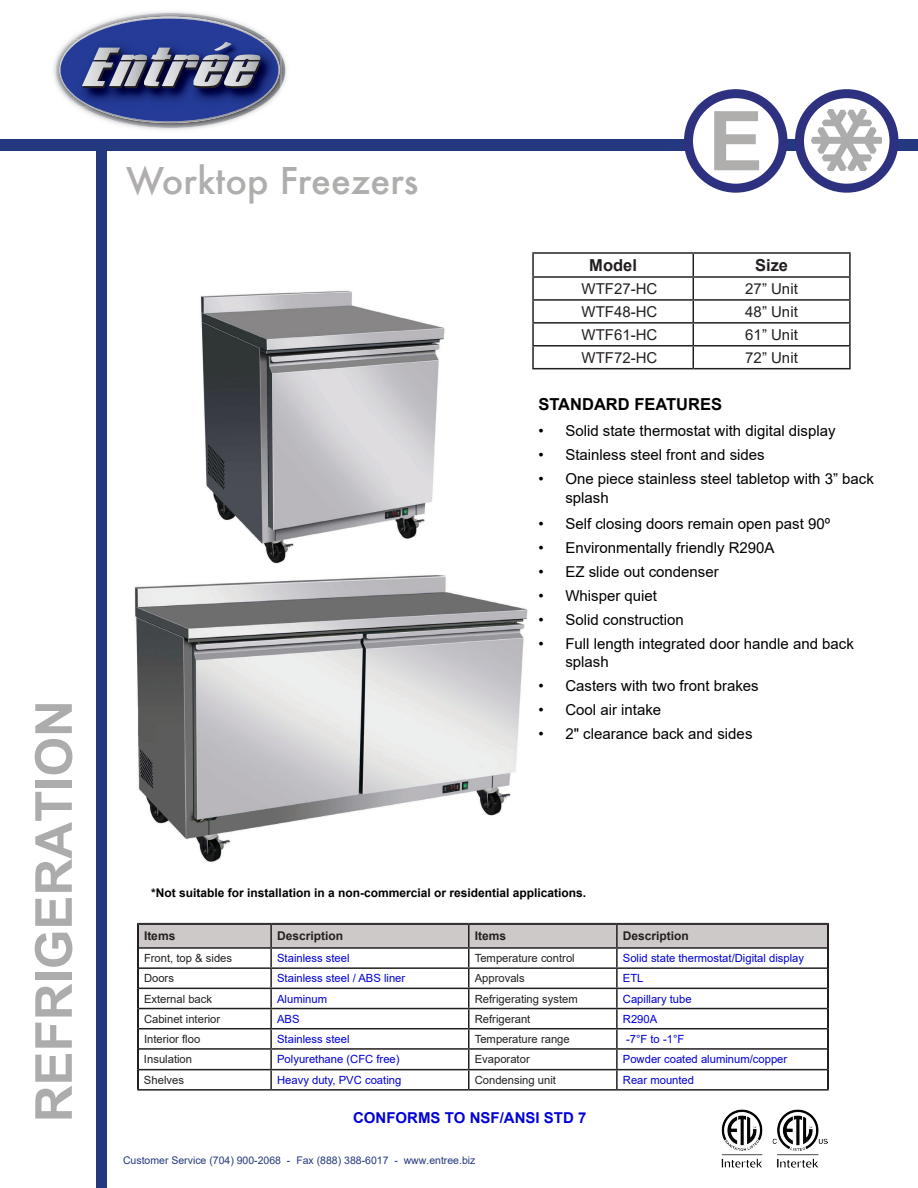
<style>
.page{position:relative;width:918px;height:1188px;background:#fff}
.page>*{position:absolute;margin:0;border:0;box-sizing:border-box;transform-origin:0 0}
.t1{font:700 51px "Arial";color:#acacac}
.t2{font:500 36px "Futura";color:#b0aead}
.t3{font:700 16.5px "Arial";color:#000}
.t4{font:700 16.5px "Arial";color:#231f20}
.t5{font:15px/19.5px "Arial";color:#000}
.t6{font:15px "Arial";color:#231f20}
.t7{font:700 15px "Arial";color:#0001d6}
.t8{font:700 12px "Arial";color:#000}
.t9{font:700 12px "Arial";color:#231f20}
.t10{font:11.25px "Arial";color:#0001d6}
.t11{font:11.25px "Arial";color:#231f20}
.t12{font:10.5px "Arial";color:#24387f}
.s1{font-style:inherit}
</style>
<div class="page">
<div style="left:0;top:139px;width:918px;height:12px;background:#24387f"></div>
<div style="left:96px;top:141px;width:10px;height:1047px;background:#24387f"></div>
<svg style="left:688px;top:94px;width:95px;height:94px"></svg>
<div style="left:684px;top:89px;width:104px;height:104px;border:9px solid #2d3180;border-radius:50%"></div>
<svg style="left:800px;top:94px;width:94px;height:94px"></svg>
<svg style="left:714px;top:111px;width:45px;height:59px"></svg>
<img style="left:53px;top:11px;width:234px;height:119px">
<img style="left:55px;top:13px;width:230px;height:115px">
<img style="left:60px;top:17px;width:200px;height:106px">
<div style="left:60px;top:19px;width:218px;height:102px;background:#253b97;border-radius:50%"></div>
<img style="left:280px;top:42px;width:1px;height:12px">
<img style="left:250px;top:54px;width:31px;height:54px">
<img style="left:278px;top:42px;width:2px;height:64px">
<svg style="left:75px;top:106px;width:21px;height:2px"></svg>
<img style="left:75px;top:42px;width:203px;height:64px">
<svg style="left:75px;top:42px;width:187px;height:46px"></svg>
<img style="left:812px;top:110px;width:70px;height:61px">
<div style="left:795px;top:89px;width:103px;height:104px;border:9px solid #2d3180;border-radius:50%"></div>
<hr style="left:532px;top:252px;width:161px;height:2px;background:#231f20">
<hr style="left:532px;top:254px;width:2px;height:22px;background:#231f20">
<hr style="left:693px;top:252px;width:158px;height:2px;background:#231f20">
<hr style="left:849px;top:254px;width:2px;height:22px;background:#231f20">
<hr style="left:532px;top:276px;width:161px;height:2px;background:#231f20">
<hr style="left:532px;top:278px;width:2px;height:21px;background:#231f20">
<hr style="left:693px;top:276px;width:158px;height:2px;background:#231f20">
<hr style="left:849px;top:278px;width:2px;height:21px;background:#231f20">
<hr style="left:532px;top:299px;width:161px;height:2px;background:#231f20">
<hr style="left:532px;top:301px;width:2px;height:21px;background:#231f20">
<hr style="left:693px;top:299px;width:158px;height:2px;background:#231f20">
<hr style="left:849px;top:301px;width:2px;height:21px;background:#231f20">
<hr style="left:532px;top:322px;width:161px;height:2px;background:#231f20">
<hr style="left:532px;top:324px;width:2px;height:21px;background:#231f20">
<hr style="left:693px;top:322px;width:158px;height:2px;background:#231f20">
<hr style="left:849px;top:324px;width:2px;height:21px;background:#231f20">
<hr style="left:532px;top:345px;width:161px;height:2px;background:#231f20">
<hr style="left:532px;top:347px;width:2px;height:21px;background:#231f20">
<hr style="left:693px;top:345px;width:158px;height:2px;background:#231f20">
<svg style="left:533px;top:254px;width:317px;height:114px"></svg>
<hr style="left:849px;top:347px;width:2px;height:21px;background:#231f20">
<hr style="left:532px;top:368px;width:161px;height:1px;background:#231f20">
<hr style="left:693px;top:368px;width:158px;height:1px;background:#231f20">
<img style="left:200px;top:290px;width:245px;height:274px">
<img style="left:134px;top:575px;width:394px;height:287px">
<hr style="left:137px;top:923px;width:134px;height:1px;background:#231f20">
<hr style="left:271px;top:923px;width:198px;height:1px;background:#231f20">
<hr style="left:469px;top:923px;width:148px;height:1px;background:#231f20">
<hr style="left:617px;top:923px;width:212px;height:1px;background:#231f20">
<svg style="left:137px;top:924px;width:692px;height:165px"></svg>
<hr style="left:137px;top:1089px;width:134px;height:2px;background:#231f20">
<hr style="left:271px;top:1089px;width:198px;height:2px;background:#231f20">
<hr style="left:469px;top:1089px;width:148px;height:2px;background:#231f20">
<hr style="left:617px;top:1089px;width:212px;height:2px;background:#231f20">
<img style="left:721px;top:1110px;width:42px;height:58px">
<img style="left:772px;top:1110px;width:55px;height:58px">
<h1 class="t1" style="left:20px;top:1122px;width:424px;rotate:-90deg">REFRIGERATION</h1>
<p class="t2" style="left:126px;top:156px;width:294px">Worktop Freezers</p>
<p class="t4" style="left:589px;top:254px;width:49px">Model</p>
<p class="t4" style="left:755px;top:254px;width:35px">Size</p>
<p class="t6" style="left:582px;top:278px;width:77px">WTF27<span class="s1">-HC</span></p>
<p class="t6" style="left:745px;top:278px;width:54px">27” Unit</p>
<p class="t6" style="left:582px;top:301px;width:77px">WTF48<span class="s1">-HC</span></p>
<p class="t6" style="left:745px;top:301px;width:54px">48” Unit</p>
<p class="t6" style="left:582px;top:324px;width:77px">WTF6<span class="s1">1-HC</span></p>
<p class="t6" style="left:745px;top:324px;width:54px">61” Unit</p>
<p class="t6" style="left:582px;top:347px;width:77px">WTF72<span class="s1">-HC</span></p>
<p class="t6" style="left:745px;top:347px;width:54px">72” Unit</p>
<p class="t3" style="left:538px;top:393px;width:185px">STANDARD FEATURES</p>
<p class="t5" style="left:538px;top:420px;width:299px">• Solid state thermostat with digital display</p>
<p class="t5" style="left:538px;top:444px;width:228px">• Stainless steel front and sides</p>
<p class="t5" style="left:565px;top:468px;width:310px;text-indent:-27px">• One piece stainless steel tabletop with 3” back splash</p>
<p class="t5" style="left:538px;top:513px;width:293px">• Self closing doors remain open past 90º</p>
<p class="t5" style="left:538px;top:537px;width:238px">• Environmentally friendly R290A</p>
<p class="t5" style="left:538px;top:561px;width:182px">• EZ slide out condenser</p>
<p class="t5" style="left:538px;top:585px;width:120px">• Whisper quiet</p>
<p class="t5" style="left:538px;top:609px;width:147px">• Solid construction</p>
<p class="t5" style="left:565px;top:634px;width:290px;line-height:18px;text-indent:-27px">• Full length integrated door handle and back splash</p>
<p class="t5" style="left:538px;top:675px;width:222px">• Casters with two front brakes</p>
<p class="t5" style="left:538px;top:699px;width:124px">• Cool air intake</p>
<p class="t5" style="left:538px;top:723px;width:216px">• 2" clearance back and sides</p>
<p class="t8" style="left:151px;top:885px;width:436px">*Not suitable for installation in a non-commercial or residential applications.</p>
<p class="t9" style="left:144px;top:928px;width:33px">Items</p>
<p class="t9" style="left:277px;top:928px;width:68px">Description</p>
<p class="t9" style="left:475px;top:928px;width:33px">Items</p>
<p class="t9" style="left:623px;top:928px;width:68px">Description</p>
<p class="t11" style="left:144px;top:950px;width:90px">Front, top &amp; sides</p>
<p class="t10" style="left:277px;top:950px;width:74px">Stainless steel</p>
<p class="t11" style="left:475px;top:950px;width:102px">Temperature control</p>
<p class="t10" style="left:623px;top:950px;width:183px">Solid state thermostat/Digital display</p>
<p class="t11" style="left:144px;top:971px;width:32px">Doors</p>
<p class="t10" style="left:277px;top:971px;width:130px">Stainless steel / ABS liner</p>
<p class="t11" style="left:475px;top:971px;width:52px">Approvals</p>
<p class="t10" style="left:623px;top:971px;width:22px">ETL</p>
<p class="t11" style="left:144px;top:991px;width:70px">External back</p>
<p class="t10" style="left:277px;top:991px;width:52px">Aluminum</p>
<p class="t11" style="left:475px;top:991px;width:105px">Refrigerating system</p>
<p class="t10" style="left:623px;top:991px;width:70px">Capillary tube</p>
<p class="t11" style="left:144px;top:1011px;width:78px">Cabinet interior</p>
<p class="t10" style="left:277px;top:1011px;width:24px">ABS</p>
<p class="t11" style="left:475px;top:1011px;width:57px">Refrigerant</p>
<p class="t10" style="left:623px;top:1011px;width:36px">R290A</p>
<p class="t11" style="left:144px;top:1031px;width:58px">Interior floo</p>
<p class="t10" style="left:277px;top:1031px;width:74px">Stainless steel</p>
<p class="t11" style="left:475px;top:1031px;width:97px">Temperature range</p>
<p class="t10" style="left:626px;top:1031px;width:60px">-7°F to -1°F</p>
<p class="t11" style="left:144px;top:1052px;width:50px">Insulation</p>
<p class="t10" style="left:277px;top:1052px;width:124px">Polyurethane (CFC free)</p>
<p class="t11" style="left:475px;top:1052px;width:57px">Evaporator</p>
<p class="t10" style="left:623px;top:1052px;width:166px">Powder coated aluminum/copper</p>
<p class="t11" style="left:144px;top:1072px;width:42px">Shelves</p>
<p class="t10" style="left:277px;top:1072px;width:126px">Heavy duty, PVC coating</p>
<p class="t11" style="left:475px;top:1072px;width:83px">Condensing unit</p>
<p class="t10" style="left:623px;top:1072px;width:73px">Rear mounted</p>
<p class="t7" style="left:353px;top:1107px;width:235px">CONFORMS TO NSF/ANSI STD 7</p>
<p class="t12" style="left:123px;top:1153px;width:354px">Customer Service (70<span class="s1">4</span>) <span class="s1">900-2068</span> - Fax (888) 388-6017 - www.entree.biz</p>
</div>
